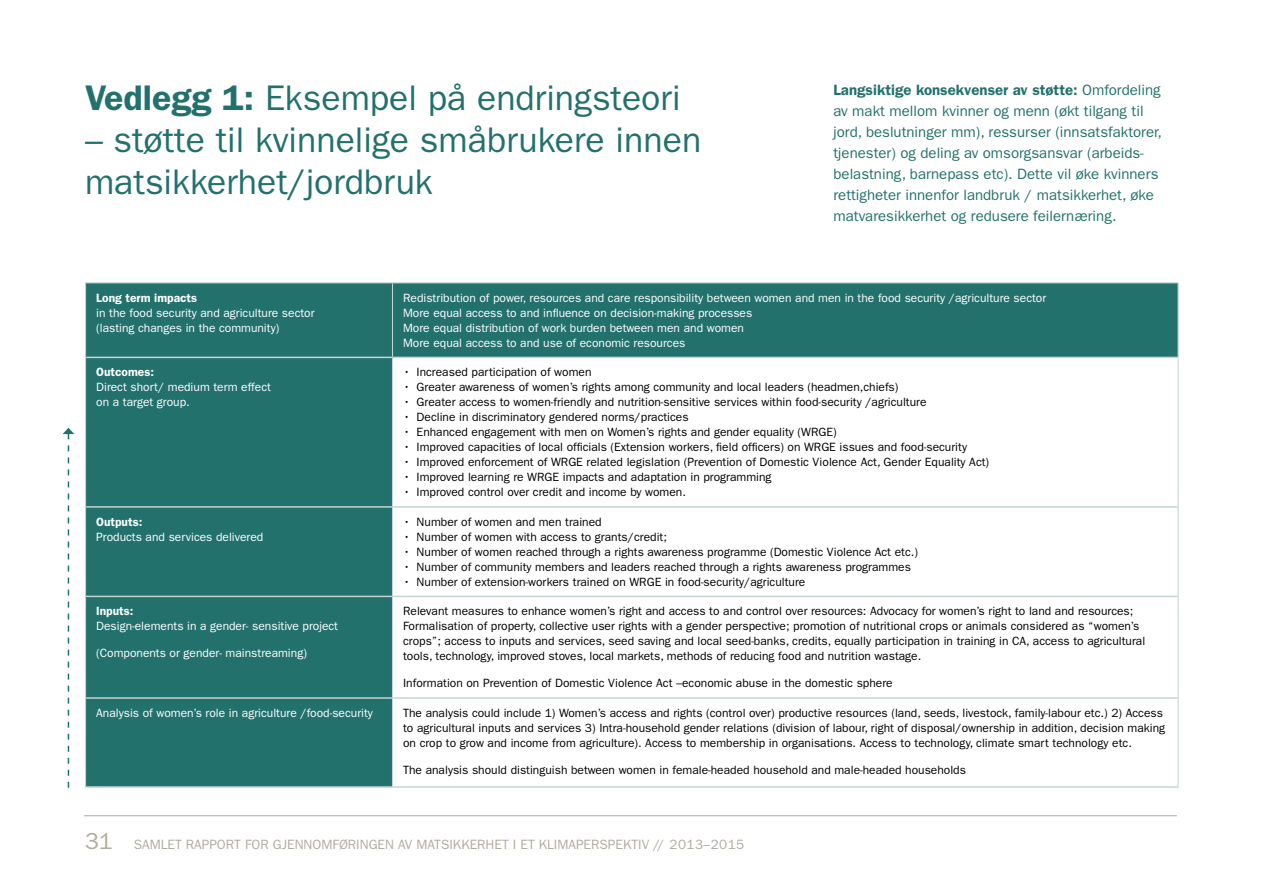
<style>
.page{position:relative;width:1263px;height:893px;background:#fff}
.page>*{position:absolute;margin:0;border:0;box-sizing:border-box;transform-origin:0 0}
.t1{font:35.7px/42px "ITC Franklin Gothic Std";color:#23716d}
.t2{font:15px/21px "ITC Franklin Gothic Std";color:#23716d}
.t3{font:13.5px "ITC Franklin Gothic Std";color:#b1aca2}
.t4{font:12px/15px "ITC Franklin Gothic Std";color:#000}
.t5{font:12px/15px "ITC Franklin Gothic Std";color:#fff}
.t6{font:600 12px "ITC Franklin Gothic Std";color:#fff}
.s1{font-weight:600}
.s2{font-size:23.25px}
</style>
<div class="page">
<hr style="left:84px;top:815px;width:1093px;height:1px;background:#b1aca2">
<div style="left:86px;top:283px;width:1091px;height:503px;background:#23716d"></div>
<svg style="left:393px;top:358px;width:784px;height:428px"></svg>
<hr style="left:85px;top:282px;width:307px;height:1px;background:#c5d5d0">
<hr style="left:85px;top:283px;width:1px;height:74px;background:#c5d5d0">
<hr style="left:392px;top:282px;width:787px;height:1px;background:#c5d5d0">
<hr style="left:392px;top:283px;width:1px;height:74px;background:#c5d5d0">
<hr style="left:1177px;top:283px;width:2px;height:74px;background:#c5d5d0">
<hr style="left:85px;top:357px;width:1px;height:150px;background:#c5d5d0">
<hr style="left:392px;top:358px;width:1px;height:148px;background:#c5d5d0">
<hr style="left:1177px;top:357px;width:2px;height:150px;background:#c5d5d0">
<hr style="left:85px;top:507px;width:1px;height:89px;background:#c5d5d0">
<hr style="left:392px;top:508px;width:1px;height:88px;background:#c5d5d0">
<hr style="left:1177px;top:507px;width:2px;height:89px;background:#c5d5d0">
<hr style="left:86px;top:357px;width:306px;height:1px;background:#c5d5d0">
<hr style="left:392px;top:357px;width:785px;height:1px;background:#c5d5d0">
<hr style="left:86px;top:506px;width:306px;height:2px;background:#c5d5d0">
<hr style="left:392px;top:506px;width:785px;height:2px;background:#c5d5d0">
<hr style="left:86px;top:596px;width:306px;height:1px;background:#c5d5d0">
<hr style="left:392px;top:596px;width:785px;height:1px;background:#c5d5d0">
<hr style="left:86px;top:697px;width:306px;height:2px;background:#c5d5d0">
<hr style="left:392px;top:697px;width:785px;height:2px;background:#c5d5d0">
<hr style="left:85px;top:786px;width:307px;height:2px;background:#c5d5d0">
<hr style="left:392px;top:786px;width:787px;height:2px;background:#c5d5d0">
<hr style="left:85px;top:596px;width:1px;height:102px;background:#c5d5d0">
<hr style="left:392px;top:597px;width:1px;height:100px;background:#c5d5d0">
<hr style="left:1177px;top:596px;width:2px;height:102px;background:#c5d5d0">
<hr style="left:85px;top:698px;width:1px;height:88px;background:#c5d5d0">
<hr style="left:392px;top:699px;width:1px;height:87px;background:#c5d5d0">
<hr style="left:1177px;top:698px;width:2px;height:88px;background:#c5d5d0">
<svg style="left:63px;top:428px;width:11px;height:360px"></svg>
<h1 class="t1" style="left:85px;top:77px;width:597px"><span class="s1">Vedlegg 1:</span> Eksempel på endringsteori</h1>
<h1 class="t1" style="left:85px;top:119px;width:618px">– støtte til kvinnelige småbrukere innen matsikkerhet/jordbruk</h1>
<p class="t2" style="left:833px;top:80px;width:330px"><span class="s1">Langsiktige konsekvenser av støtte:</span> Omfordeling av makt mellom kvinner og menn (økt tilgang til jord, beslutninger mm), ressurser (innsatsfaktorer, tjenester) og deling av omsorgsansvar (arbeids&shy;belastning, barnepass etc). Dette vil øke kvinners rettigheter innenfor landbruk / matsikkerhet, øke matvaresikkerhet og redusere feilernæring.</p>
<p class="t6" style="left:96px;top:291px;width:102px">Long term impacts</p>
<p class="t5" style="left:96px;top:305px;width:220px">in the food security and agriculture sector (lasting changes in the community)</p>
<p class="t5" style="left:403px;top:290px;width:645px">Redistribution of power, resources and care responsibility between women and men in the food security /agriculture sector More equal access to and influence on decision-making processes<br>More equal distribution of work burden between men and women<br>More equal access to and use of economic resources</p>
<p class="t6" style="left:96px;top:365px;width:59px">Outcomes:</p>
<p class="t5" style="left:96px;top:380px;width:176px">Direct short/ medium term effect on a target group.</p>
<p class="t4" style="left:403px;top:365px;width:190px">• Increased participation of women</p>
<p class="t4" style="left:403px;top:380px;width:497px">• Greater awareness of women’s rights among community and local leaders (headmen,chiefs)</p>
<p class="t4" style="left:403px;top:395px;width:525px">• Greater access to women-friendly and nutrition-sensitive services within food-security /agriculture</p>
<p class="t4" style="left:403px;top:410px;width:287px">• Decline in discriminatory gendered norms/practices</p>
<p class="t4" style="left:403px;top:425px;width:435px">• Enhanced engagement with men on Women’s rights and gender equality (WRGE)</p>
<p class="t4" style="left:403px;top:440px;width:565px">• Improved capacities of local officials (Extension workers, field officers) on WRGE issues and food-security</p>
<p class="t4" style="left:403px;top:455px;width:588px">• Improved enforcement of WRGE related legislation (Prevention of Domestic Violence Act, Gender Equality Act)</p>
<p class="t4" style="left:403px;top:470px;width:370px">• Improved learning re WRGE impacts and adaptation in programming</p>
<p class="t4" style="left:403px;top:485px;width:284px">• Improved control over credit and income by women.</p>
<p class="t6" style="left:96px;top:515px;width:48px">Outputs:</p>
<p class="t5" style="left:96px;top:529px;width:169px">Products and services delivered</p>
<p class="t4" style="left:403px;top:514px;width:200px">• Number of women and men trained</p>
<p class="t4" style="left:403px;top:529px;width:265px">• Number of women with access to grants/credit;</p>
<p class="t4" style="left:403px;top:544px;width:516px">• Number of women reached through a rights awareness programme (Domestic Violence Act etc.)</p>
<p class="t4" style="left:403px;top:559px;width:509px">• Number of community members and leaders reached through a rights awareness programmes</p>
<p class="t4" style="left:403px;top:574px;width:404px">• Number of extension-workers trained on WRGE in food-security/agriculture</p>
<p class="t6" style="left:96px;top:604px;width:39px">Inputs:</p>
<p class="t5" style="left:96px;top:619px;width:243px">Design-elements in a gender- sensitive project</p>
<p class="t5" style="left:96px;top:646px;width:212px">(Components or gender- mainstreaming)</p>
<p class="t4" style="left:403px;top:604px;width:744px">Relevant measures to enhance women’s right and access to and control over resources: Advocacy for women’s right to land and resources; Formalisation of property, collective user rights with a gender perspective; promotion of nutritional crops or animals considered as “women’s crops”; access to inputs and services, seed saving and local seed-banks, credits, equally participation in training in CA, access to agricultural tools, technology, improved stoves, local markets, methods of reducing food and nutrition wastage.</p>
<p class="t4" style="left:403px;top:676px;width:491px">Information on Prevention of Domestic Violence Act –economic abuse in the domestic sphere</p>
<p class="t5" style="left:96px;top:705px;width:278px">Analysis of women’s role in agriculture /food-security</p>
<p class="t4" style="left:403px;top:705px;width:764px">The analysis could include 1) Women’s access and rights (control over) productive resources (land, seeds, livestock, family-labour etc.) 2) Access to agricultural inputs and services 3) Intra-household gender relations (division of labour, right of disposal/ownership in addition, decision making on crop to grow and income from agriculture). Access to membership in organisations. Access to technology, climate smart technology etc.</p>
<p class="t4" style="left:403px;top:762px;width:564px">The analysis should distinguish between women in female-headed household and male-headed households</p>
<p class="t3" style="left:85px;top:837px;width:661px"><span class="s2">31</span> SAMLET RAPPORT FOR GJENNOMFØRINGEN AV MATSIKKERHET I ET KLIMAPERSPEKTIV // 2013–2015</p>
</div>
